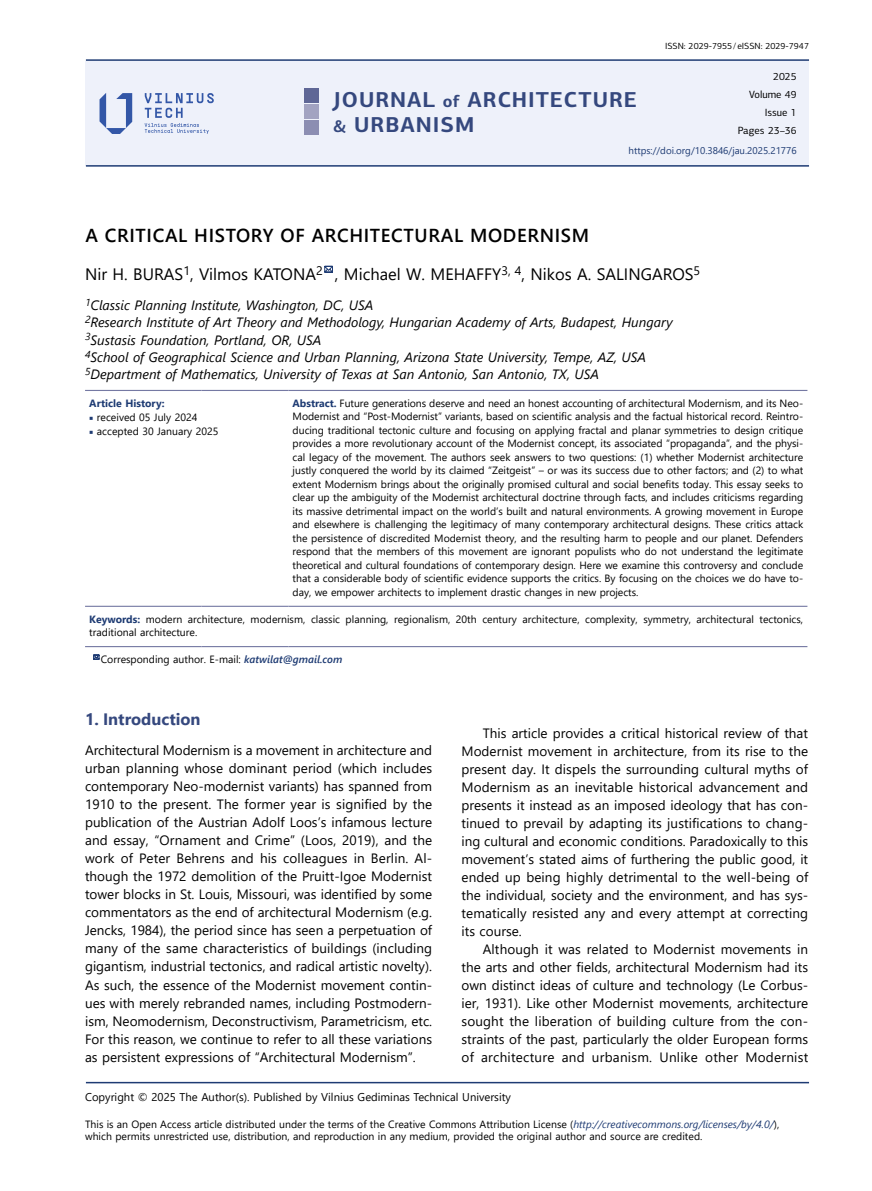
<style>
.page{position:relative;width:872px;height:1191px;background:#fff}
.page>*{position:absolute;margin:0;border:0;box-sizing:border-box;transform-origin:0 0}
.t1{font:700 21.6px/25px "PF Centro Sans Pro";letter-spacing:.045em;color:#35487e}
.t2{font:600 18.75px "Segoe UI";letter-spacing:.035em;color:#000}
.t3{font:16.5px "Segoe UI";color:#000}
.t4{font:700 16.5px "Segoe UI";color:#35487e}
.t5{font:13.5px/18px "Segoe UI";letter-spacing:.005em;color:#000;text-align:justify}
.t6{font:italic 13.5px/17.2px "Segoe UI";color:#000}
.t7{font:11.25px "Segoe UI";color:#000}
.t8{font:10.5px/13.5px "Segoe UI";color:#000}
.t9{font:10.5px/18.1px "PF Centro Sans Pro";color:#000;text-align:right}
.t10{font:700 10.5px "Segoe UI";color:#1e3b73}
.t11{font:9.75px "Segoe UI";color:#1e3b73}
.t12{font:9px "PF Centro Sans Pro";color:#000}
.s1{font-size:16.8px}
.s2{font-size:17.1px}
.s3{font-weight:700;color:#1e3b73}
.s4{font-family:"Minion Pro";color:#1e3b73}
.s5{font-weight:600;font-style:italic;color:#1e3b73}
.s6{font-style:italic;color:#1e3b73}
</style>
<div class="page">
<div style="left:86px;top:61px;width:723px;height:104px;background:#eef1fa"></div>
<hr style="left:86px;top:59px;width:723px;height:2px;background:#1e3b73">
<hr style="left:86px;top:165px;width:723px;height:2px;background:#1e3b73">
<svg style="left:99px;top:93px;width:33px;height:41px"></svg>
<svg style="left:145px;top:93px;width:69px;height:41px"></svg>
<div style="left:304px;top:89px;width:14px;height:14px;background:#5f6796"></div>
<div style="left:304px;top:120px;width:14px;height:14px;background:#8c8eb2"></div>
<div style="left:304px;top:104px;width:14px;height:15px;background:#a2a3c1"></div>
<hr style="left:86px;top:1081px;width:723px;height:2px;background:#1e3b73">
<svg style="left:324px;top:265px;width:9px;height:8px"></svg>
<hr style="left:85px;top:390px;width:117px;height:1px;background:#7579a3">
<hr style="left:202px;top:390px;width:86px;height:1px;background:#7579a3">
<hr style="left:288px;top:390px;width:519px;height:1px;background:#7579a3">
<hr style="left:85px;top:606px;width:117px;height:1px;background:#7579a3">
<hr style="left:202px;top:606px;width:86px;height:1px;background:#7579a3">
<hr style="left:288px;top:606px;width:519px;height:1px;background:#7579a3">
<hr style="left:85px;top:646px;width:117px;height:1px;background:#7579a3">
<hr style="left:202px;top:646px;width:86px;height:1px;background:#7579a3">
<hr style="left:288px;top:646px;width:519px;height:1px;background:#7579a3">
<svg style="left:93px;top:654px;width:7px;height:6px"></svg>
<p class="t12" style="left:665px;top:41px;width:145px">ISSN: 2029-7955/eISSN: 2029-7947</p>
<p class="t9" style="left:737px;top:67px;width:60px">2025<br>Volume 49<br>Issue 1<br>Pages 23–36</p>
<p class="t11" style="left:628px;top:141px;width:170px">https://doi.org/10.3846/jau.2025.21776</p>
<h1 class="t1" style="left:333px;top:87px;width:305px">JOURNAL <span class="s1">of</span> ARCHITECTURE <span class="s2">&amp;</span> URBANISM</h1>
<h2 class="t2" style="left:85px;top:217px;width:505px">A CRITICAL HISTORY OF ARCHITECTURAL MODERNISM</h2>
<h3 class="t3" style="left:85px;top:259px;width:616px">Nir H. BURAS<sup>1</sup>, Vilmos KATONA<sup>2</sup> , Michael W. MEHAFFY<sup>3,</sup> <sup>4</sup>, Nikos A. SALINGAROS<sup>5</sup></h3>
<p class="t6" style="left:85px;top:295px;width:589px"><sup>1</sup>Classic Planning Institute, Washington, DC, USA<br><sup>2</sup>Research Institute of Art Theory and Methodology, Hungarian Academy of Arts, Budapest, Hungary <sup>3</sup>Sustasis Foundation, Portland, OR, USA<br><sup>4</sup>School of Geographical Science and Urban Planning, Arizona State University, Tempe, AZ, USA <sup>5</sup>Department of Mathematics, University of Texas at San Antonio, San Antonio, TX, USA</p>
<p class="t10" style="left:89px;top:393px;width:77px">Article History:</p>
<p class="t8" style="left:293px;top:395px;width:512px;text-align:justify"><span class="s3">Abstract.</span> Future generations deserve and need an honest accounting of architectural Modernism, and its Neo-Modernist and “Post-Modernist” variants, based on scientific analysis and the factual historical record. Reintro&shy;ducing traditional tectonic culture and focusing on applying fractal and planar symmetries to design critique provides a more revolutionary account of the Modernist concept, its associated “propaganda”, and the physi&shy;cal legacy of the movement. The authors seek answers to two questions: (1) whether Modernist architecture justly conquered the world by its claimed “Zeitgeist” – or was its success due to other factors; and (2) to what extent Modernism brings about the originally promised cultural and social benefits today. This essay seeks to clear up the ambiguity of the Modernist architectural doctrine through facts, and includes criticisms regarding its massive detrimental impact on the world’s built and natural environments. A growing movement in Europe and elsewhere is challenging the legitimacy of many contemporary architectural designs. These critics attack the persistence of discredited Modernist theory, and the resulting harm to people and our planet. Defenders respond that the members of this movement are ignorant populists who do not understand the legitimate theoretical and cultural foundations of contemporary design. Here we examine this controversy and conclude that a considerable body of scientific evidence supports the critics. By focusing on the choices we do have to&shy;day, we empower architects to implement drastic changes in new projects.</p>
<p class="t8" style="left:89px;top:410px;width:110px"><span class="s4">■</span> received 05 July 2024</p>
<p class="t8" style="left:89px;top:423px;width:130px"><span class="s4">■</span> accepted 30 January 2025</p>
<p class="t8" style="left:89px;top:611px;width:715px"><span class="s3">Keywords:</span> modern architecture, modernism, classic planning, regionalism, 20th century architecture, complexity, symmetry, architectural tectonics, traditional architecture.</p>
<p class="t8" style="left:101px;top:651px;width:243px">Corresponding author. E-mail: <span class="s5">katwilat@gmail.com</span></p>
<h3 class="t4" style="left:85px;top:703px;width:117px">1. Introduction</h3>
<p class="t5" style="left:85px;top:740px;width:349px">Architectural Modernism is a movement in architecture and urban planning whose dominant period (which includes contemporary Neo-modernist variants) has spanned from 1910 to the present. The former year is signified by the publication of the Austrian Adolf Loos’s infamous lecture and essay, “Ornament and Crime” (Loos, 2019), and the work of Peter Behrens and his colleagues in Berlin. Al&shy;though the 1972 demolition of the Pruitt-Igoe Modernist tower blocks in St. Louis, Missouri, was identified by some commentators as the end of architectural Modernism (e.g.<br>Jencks, 1984), the period since has seen a perpetuation of many of the same characteristics of buildings (including gigantism, industrial tectonics, and radical artistic novelty).<br>As such, the essence of the Modernist movement contin&shy;ues with merely rebranded names, including Postmodern&shy;ism, Neomodernism, Deconstructivism, Parametricism, etc.<br>For this reason, we continue to refer to all these variations as persistent expressions of “Architectural Modernism”.</p>
<p class="t5" style="left:461px;top:723px;width:348px;text-indent:21px">This article provides a critical historical review of that Modernist movement in architecture, from its rise to the present day. It dispels the surrounding cultural myths of Modernism as an inevitable historical advancement and presents it instead as an imposed ideology that has con&shy;tinued to prevail by adapting its justifications to chang&shy;ing cultural and economic conditions. Paradoxically to this movement’s stated aims of furthering the public good, it ended up being highly detrimental to the well-being of the individual, society and the environment, and has sys&shy;tematically resisted any and every attempt at correcting its course.</p>
<p class="t5" style="left:461px;top:939px;width:348px;text-indent:21px">Although it was related to Modernist movements in the arts and other fields, architectural Modernism had its own distinct ideas of culture and technology (Le Corbus&shy;ier, 1931). Like other Modernist movements, architecture sought the liberation of building culture from the con&shy;straints of the past, particularly the older European forms of architecture and urbanism. Unlike other Modernist</p>
<p class="t7" style="left:85px;top:1086px;width:427px">Copyright © 2025 The Author(s). Published by Vilnius Gediminas Technical University</p>
<p class="t8" style="left:85px;top:1117px;width:695px;line-height:12px">This is an Open Access article distributed under the terms of the Creative Commons Attribution License (<span class="s6">http://creativecommons.org/licenses/by/4.0/</span>), which permits unrestricted use, distribution, and reproduction in any medium, provided the original author and source are credited.</p>
</div>
